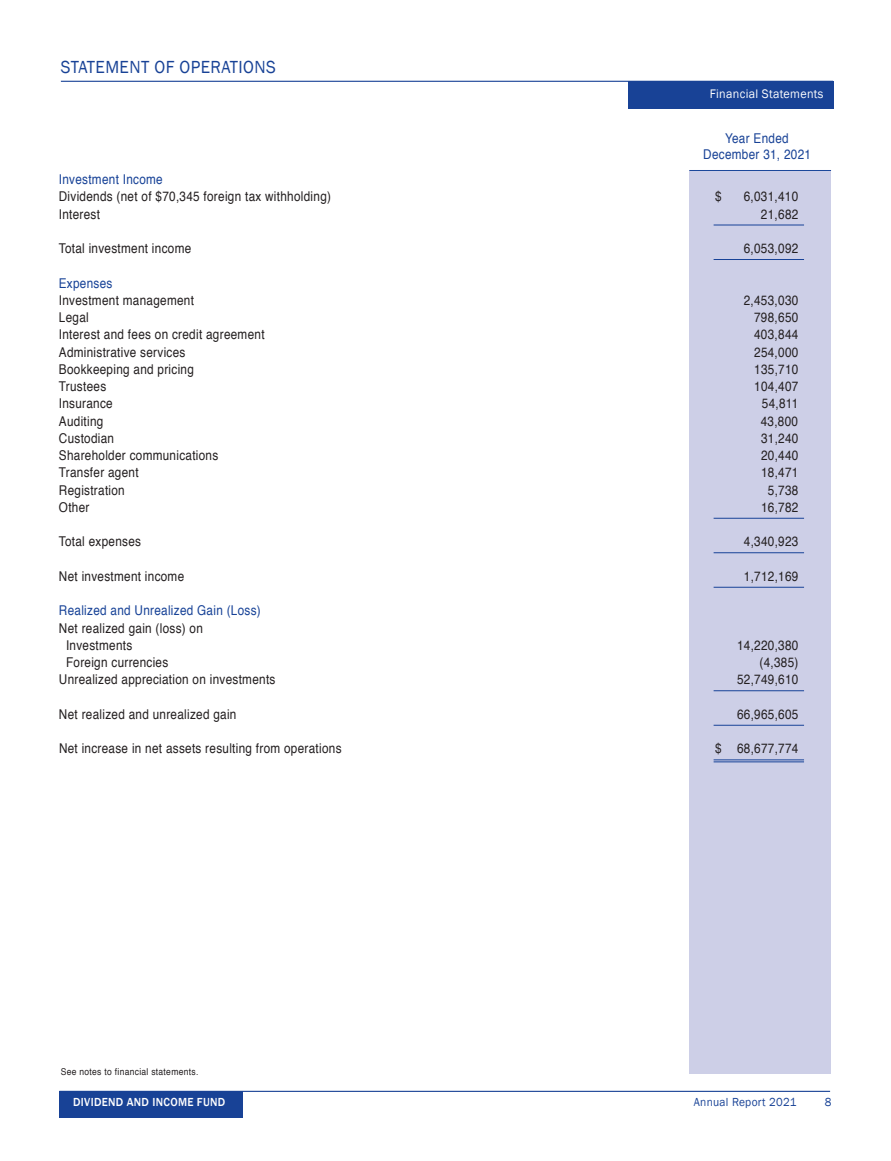
<style>
.page{position:relative;width:891px;height:1161px;background:#fff}
.page>*{position:absolute;margin:0;border:0;box-sizing:border-box;transform-origin:0 0}
.t1{font:18px "Franklin Gothic";letter-spacing:.025em;color:#184296;scale:.95 1}
.t2{font:13.5px/17.2px "Helvetica";letter-spacing:.025em;color:#231f20;scale:.87 1}
.t3{font:13.5px "Helvetica";letter-spacing:.025em;color:#174297;scale:.87 1}
.t4{font:13.5px/16.5px "Helvetica";letter-spacing:.025em;color:#184296;text-align:center;scale:.87 1}
.t5{font:12.75px "Franklin Gothic";letter-spacing:.025em;color:#fff;scale:.95 1}
.t6{font:500 12px "Franklin Gothic";letter-spacing:.025em;color:#fff;scale:.95 1}
.t7{font:12px "Franklin Gothic";letter-spacing:.025em;color:#184296;scale:.95 1}
.t8{font:9.45px "Helvetica";letter-spacing:.035em;color:#231f20;scale:.9 1}
</style>
<div class="page">
<div style="left:59px;top:1091px;width:184px;height:27px;background:#184296"></div>
<hr style="left:59px;top:1091px;width:771px;height:1px;background:#184296">
<hr style="left:61px;top:81px;width:772px;height:1px;background:#184296">
<div style="left:628px;top:82px;width:205px;height:27px;background:#184296"></div>
<div style="left:689px;top:170px;width:142px;height:903px;background:#cdcfe7"></div>
<hr style="left:689px;top:170px;width:142px;height:1px;background:#1c489b">
<hr style="left:714px;top:225px;width:90px;height:1px;background:#174297">
<hr style="left:714px;top:259px;width:90px;height:1px;background:#174297">
<hr style="left:714px;top:518px;width:90px;height:1px;background:#174297">
<hr style="left:714px;top:552px;width:90px;height:1px;background:#174297">
<hr style="left:714px;top:587px;width:90px;height:1px;background:#174297">
<hr style="left:714px;top:690px;width:90px;height:1px;background:#174297">
<hr style="left:714px;top:725px;width:90px;height:1px;background:#174297">
<hr style="left:714px;top:759px;width:90px;height:1px;background:#174297">
<hr style="left:714px;top:761px;width:90px;height:1px;background:#174297">
<h1 class="t1" style="left:61px;top:56px;width:228px">STATEMENT OF OPERATIONS</h1>
<p class="t5" style="left:710px;top:86px;width:121px">Financial Statements</p>
<p class="t4" style="left:703px;top:130px;width:125px">Year Ended<br>December 31, 2021</p>
<p class="t3" style="left:59px;top:169px;width:121px">Investment Income</p>
<p class="t2" style="left:59px;top:188px;width:314px">Dividends (net of $70,345 foreign tax withholding)</p>
<p class="t2" style="left:715px;top:188px;width:9px">$</p>
<p class="t2" style="left:744px;top:188px;width:64px">6,031,410</p>
<p class="t2" style="left:59px;top:206px;width:49px">Interest</p>
<p class="t2" style="left:761px;top:206px;width:44px">21,682</p>
<p class="t2" style="left:59px;top:240px;width:154px">Total investment income</p>
<p class="t2" style="left:744px;top:240px;width:64px">6,053,092</p>
<p class="t3" style="left:59px;top:272px;width:63px">Expenses</p>
<p class="t2" style="left:59px;top:292px;width:157px">Investment management</p>
<p class="t2" style="left:744px;top:292px;width:64px">2,453,030</p>
<p class="t2" style="left:59px;top:309px;width:36px">Legal</p>
<p class="t2" style="left:754px;top:309px;width:52px">798,650</p>
<p class="t2" style="left:59px;top:326px;width:238px">Interest and fees on credit agreement</p>
<p class="t2" style="left:754px;top:326px;width:52px">403,844</p>
<p class="t2" style="left:59px;top:344px;width:147px">Administrative services</p>
<p class="t2" style="left:754px;top:344px;width:52px">254,000</p>
<p class="t2" style="left:59px;top:361px;width:157px">Bookkeeping and pricing</p>
<p class="t2" style="left:754px;top:361px;width:52px">135,710</p>
<p class="t2" style="left:59px;top:378px;width:56px">Trustees</p>
<p class="t2" style="left:754px;top:378px;width:52px">104,407</p>
<p class="t2" style="left:59px;top:395px;width:63px">Insurance</p>
<p class="t2" style="left:762px;top:395px;width:43px">54,811</p>
<p class="t2" style="left:59px;top:413px;width:53px">Auditing</p>
<p class="t2" style="left:761px;top:413px;width:44px">43,800</p>
<p class="t2" style="left:59px;top:430px;width:65px">Custodian</p>
<p class="t2" style="left:761px;top:430px;width:44px">31,240</p>
<p class="t2" style="left:59px;top:447px;width:185px">Shareholder communications</p>
<p class="t2" style="left:761px;top:447px;width:44px">20,440</p>
<p class="t2" style="left:59px;top:464px;width:93px">Transfer agent</p>
<p class="t2" style="left:761px;top:464px;width:44px">18,471</p>
<p class="t2" style="left:59px;top:482px;width:77px">Registration</p>
<p class="t2" style="left:768px;top:482px;width:37px">5,738</p>
<p class="t2" style="left:59px;top:499px;width:37px">Other</p>
<p class="t2" style="left:761px;top:499px;width:44px">16,782</p>
<p class="t2" style="left:59px;top:533px;width:96px">Total expenses</p>
<p class="t2" style="left:744px;top:533px;width:64px">4,340,923</p>
<p class="t2" style="left:59px;top:568px;width:146px">Net investment income</p>
<p class="t2" style="left:744px;top:568px;width:64px">1,712,169</p>
<p class="t3" style="left:59px;top:600px;width:234px">Realized and Unrealized Gain (Loss)</p>
<p class="t2" style="left:66px;top:620px;width:159px;text-indent:-7px">Net realized gain (loss) on<br>Investments</p>
<p class="t2" style="left:737px;top:637px;width:72px">14,220,380</p>
<p class="t2" style="left:66px;top:654px;width:119px">Foreign currencies</p>
<p class="t2" style="left:760px;top:654px;width:46px">(4,385)</p>
<p class="t2" style="left:59px;top:672px;width:250px">Unrealized appreciation on investments</p>
<p class="t2" style="left:737px;top:672px;width:72px">52,749,610</p>
<p class="t2" style="left:59px;top:706px;width:206px">Net realized and unrealized gain</p>
<p class="t2" style="left:737px;top:706px;width:72px">66,965,605</p>
<p class="t2" style="left:59px;top:741px;width:326px">Net increase in net assets resulting from operations</p>
<p class="t2" style="left:715px;top:741px;width:97px">$ 68,677,774</p>
<p class="t8" style="left:61px;top:1065px;width:154px">See notes to financial statements.</p>
<p class="t6" style="left:73px;top:1094px;width:162px">DIVIDEND AND INCOME FUND</p>
<p class="t7" style="left:694px;top:1094px;width:109px">Annual Report 2021</p>
<p class="t7" style="left:825px;top:1094px;width:9px">8</p>
</div>
